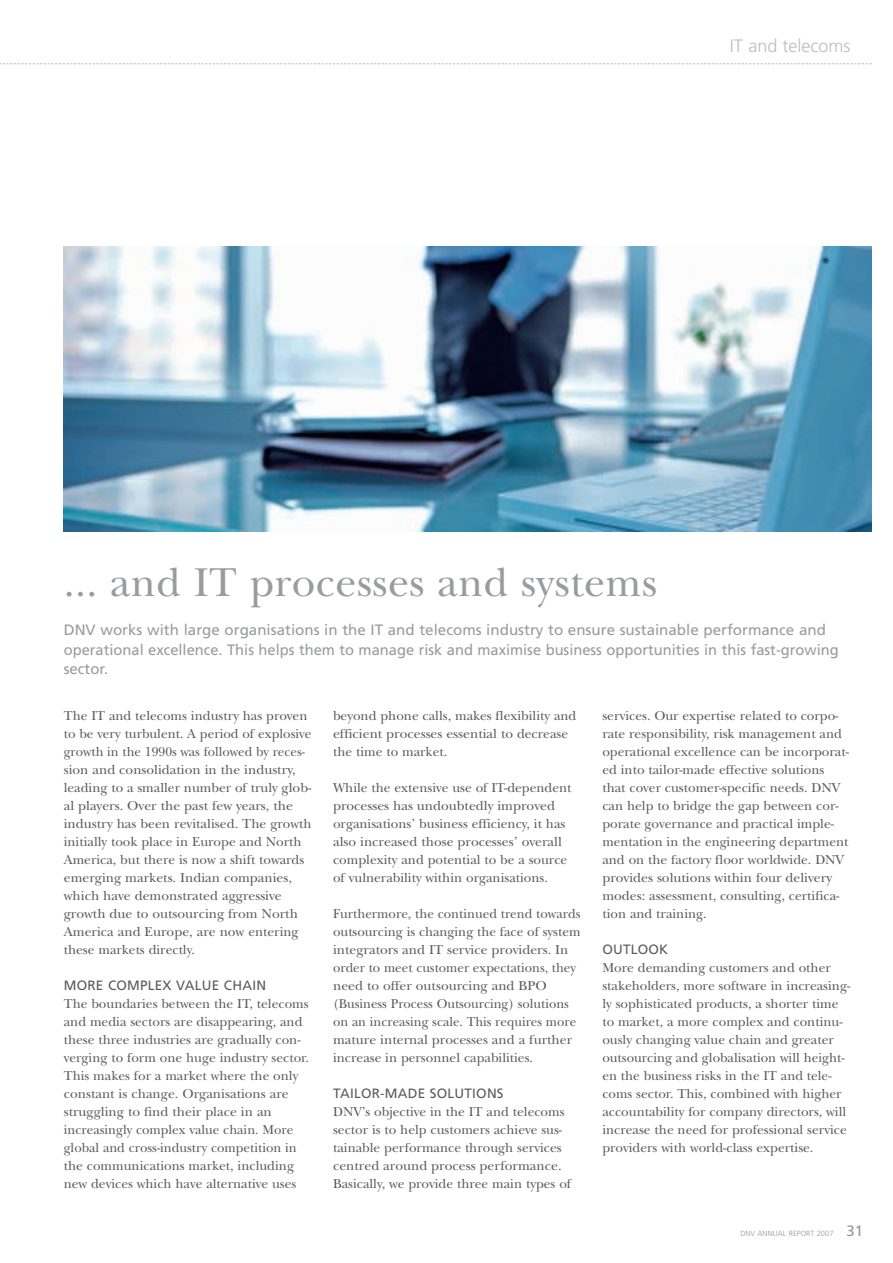
<style>
.page{position:relative;width:893px;height:1263px;background:#fff}
.page>*{position:absolute;margin:0;border:0;box-sizing:border-box;transform-origin:0 0}
.t1{font:42px "New Baskerville";letter-spacing:.01em;color:#999b9e}
.t2{font:300 18px "Frutiger";color:#bcbdc0}
.t3{font:15px/19.5px "Frutiger";color:#999b9e}
.t4{font:13.5px/18px "New Baskerville";color:#5a5a5d}
.t5{font:13.5px "Frutiger";letter-spacing:.015em;color:#5a5a5d}
.t6{font:300 7.5px "Frutiger";letter-spacing:.01em;color:#939598}
.s1{font-weight:400;font-size:15px}
</style>
<div class="page">
<svg style="left:0;top:63px;width:872px;height:1px"></svg>
<img style="left:64px;top:247px;width:807px;height:284px">
<h2 class="t2" style="left:730px;top:38px;width:122px">IT and telecoms</h2>
<h1 class="t1" style="left:64px;top:565px;width:595px">... and IT processes and systems</h1>
<p class="t3" style="left:64px;top:622px;width:777px">DNV works with large organisations in the IT and telecoms industry to ensure sustainable performance and operational excellence. This helps them to manage risk and maximise business opportunities in this fast-growing sector.</p>
<p class="t4" style="left:64px;top:708px;width:249px">The IT and telecoms industry has proven to be very turbulent. A period of explosive growth in the 1990s was followed by reces&shy;sion and consolidation in the industry, leading to a smaller number of truly glob&shy;al players. Over the past few years, the industry has been revitalised. The growth initially took place in Europe and North America, but there is now a shift towards emerging markets. Indian companies, which have demonstrated aggressive growth due to outsourcing from North America and Europe, are now entering these markets directly.</p>
<p class="t5" style="left:64px;top:980px;width:204px">MORE COMPLEX VALUE CHAIN</p>
<p class="t4" style="left:64px;top:996px;width:247px">The boundaries between the IT, telecoms and media sectors are disappearing, and these three industries are gradually con&shy;verging to form one huge industry sector.<br>This makes for a market where the only constant is change. Organisations are struggling to find their place in an increasingly complex value chain. More global and cross-industry competition in the communications market, including new devices which have alternative uses</p>
<p class="t4" style="left:333px;top:708px;width:245px">beyond phone calls, makes flexibility and efficient processes essential to decrease the time to market.</p>
<p class="t4" style="left:333px;top:780px;width:240px">While the extensive use of IT-dependent processes has undoubtedly improved organisations’ business efficiency, it has also increased those processes’ overall complexity and potential to be a source of vulnerability within organisations.</p>
<p class="t4" style="left:333px;top:906px;width:249px">Furthermore, the continued trend towards outsourcing is changing the face of system integrators and IT service providers. In order to meet customer expectations, they need to offer outsourcing and BPO (Business Process Outsourcing) solutions on an increasing scale. This requires more mature internal processes and a further increase in personnel capabilities.</p>
<p class="t5" style="left:333px;top:1088px;width:172px">TAILOR-MADE SOLUTIONS</p>
<p class="t4" style="left:333px;top:1104px;width:240px">DNV’s objective in the IT and telecoms sector is to help customers achieve sus&shy;tainable performance through services centred around process performance.<br>Basically, we provide three main types of</p>
<p class="t4" style="left:602px;top:708px;width:248px">services. Our expertise related to corpo&shy;rate responsibility, risk management and operational excellence can be incorporat&shy;ed into tailor-made effective solutions that cover customer-specific needs. DNV can help to bridge the gap between cor&shy;porate governance and practical imple&shy;mentation in the engineering department and on the factory floor worldwide. DNV provides solutions within four delivery modes: assessment, consulting, certifica&shy;tion and training.</p>
<p class="t5" style="left:602px;top:944px;width:67px">OUTLOOK</p>
<p class="t4" style="left:602px;top:960px;width:249px">More demanding customers and other stakeholders, more software in increasing&shy;ly sophisticated products, a shorter time to market, a more complex and continu&shy;ously changing value chain and greater outsourcing and globalisation will height&shy;en the business risks in the IT and tele&shy;coms sector. This, combined with higher account ability for company directors, will increase the need for professional service providers with world-class expertise.</p>
<p class="t6" style="left:740px;top:1230px;width:124px">DNV ANNUAL REPORT 2007 <span class="s1">31</span></p>
</div>
